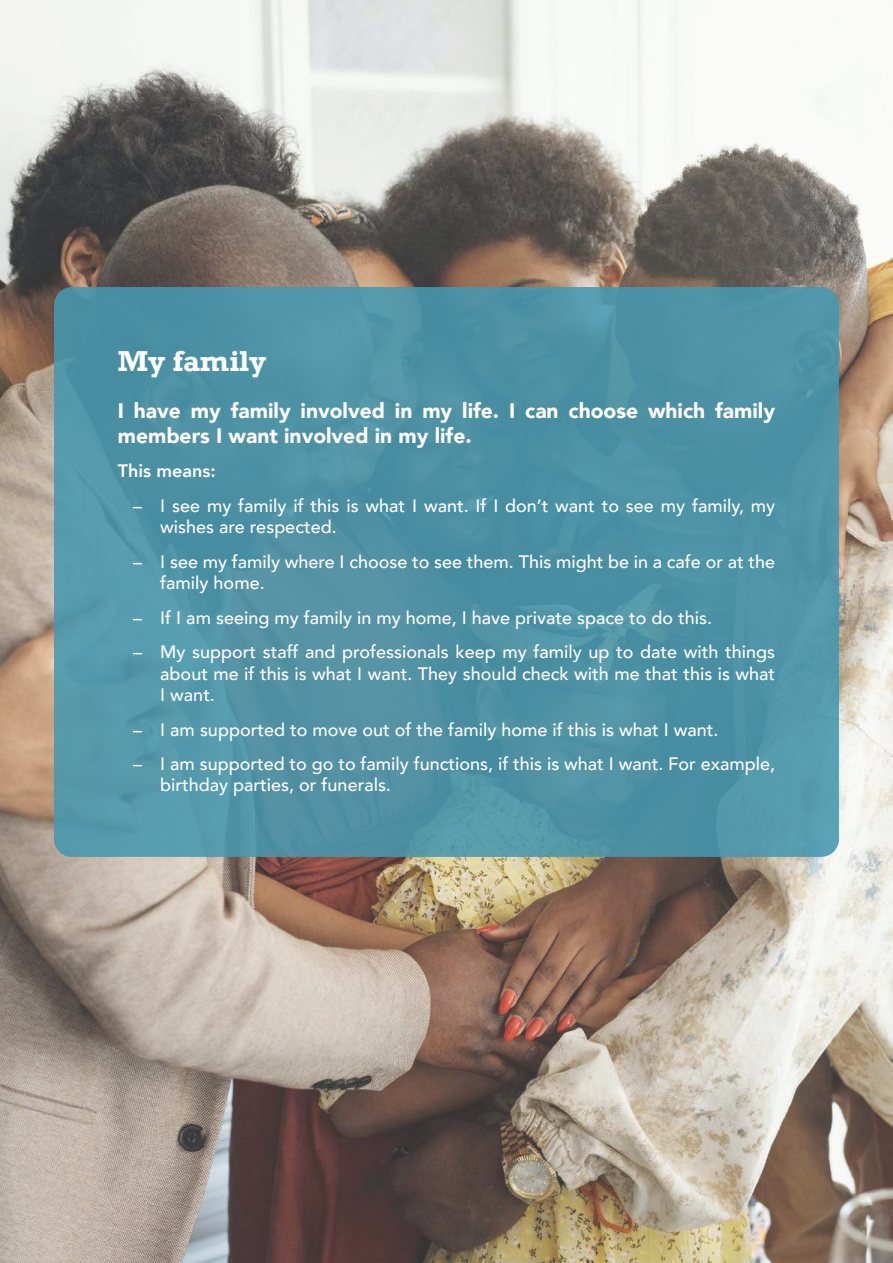
<style>
.page{position:relative;width:893px;height:1263px;background:#fff}
.page>*{position:absolute;margin:0;border:0;box-sizing:border-box;transform-origin:0 0}
.t1{font:700 27px "Rockwell";color:#fff}
.t2{font:900 21px/25.2px "Avenir";color:#fff}
.t3{font:500 18px/21.6px "Avenir";color:#fff}
.t4{font:800 18px "Avenir";color:#fff}
</style>
<div class="page">
<img style="left:0;top:0;width:893px;height:1263px">
<div style="left:54px;top:287px;width:785px;height:570px;background:#5092a5;border-radius:18px"></div>
<h1 class="t1" style="left:118px;top:351px;width:150px">My family</h1>
<p class="t2" style="left:118px;top:400px;width:659px">I have my family involved in my life. I can choose which family members I want involved in my life.</p>
<p class="t4" style="left:118px;top:463px;width:99px">This means:</p>
<p class="t3" style="left:160px;top:496px;width:616px;text-indent:-27px">– I see my family if this is what I want. If I don’t want to see my family, my wishes are respected.</p>
<p class="t3" style="left:160px;top:552px;width:616px;text-indent:-27px">– I see my family where I choose to see them. This might be in a cafe or at the family home.</p>
<p class="t3" style="left:133px;top:608px;width:580px">– If I am seeing my family in my home, I have private space to do this.</p>
<p class="t3" style="left:160px;top:642px;width:616px;text-align:justify;text-indent:-27px">– My support staff and professionals keep my family up to date with things about me if this is what I want. They should check with me that this is what I want.</p>
<p class="t3" style="left:133px;top:720px;width:587px">– I am supported to move out of the family home if this is what I want.</p>
<p class="t3" style="left:160px;top:754px;width:616px;text-indent:-27px">– I am supported to go to family functions, if this is what I want. For example, birthday parties, or funerals.</p>
</div>
